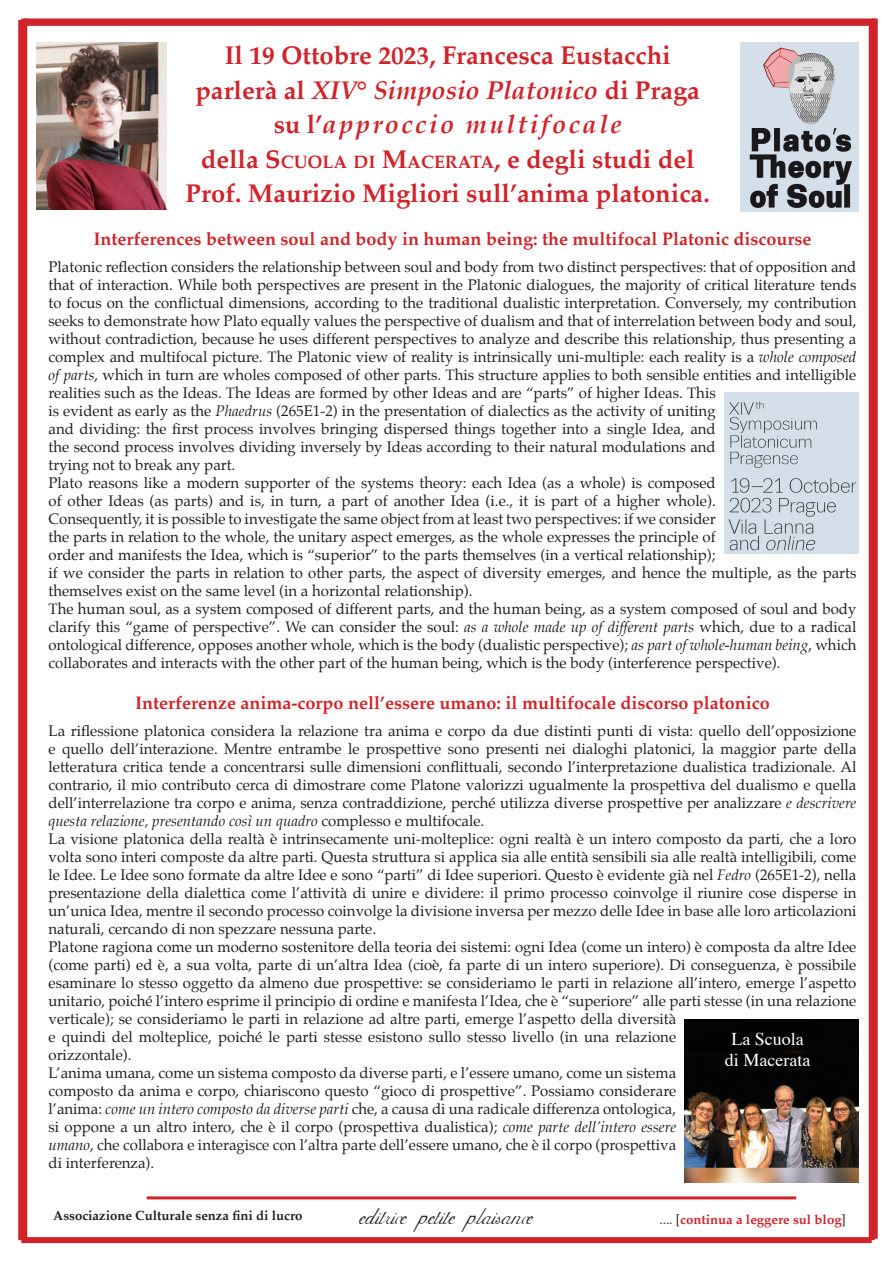
<style>
.page{position:relative;width:893px;height:1263px;background:#fff}
.page>*{position:absolute;margin:0;border:0;box-sizing:border-box;transform-origin:0 0}
.t1{font:38.4px "Adine Kirnberg";color:#231f20}
.t2{font:700 25.5px/34.5px "Palatino";color:#d1232a;text-align:center}
.t3{font:italic 700 25.5px "Palatino";color:#d1232a}
.t4{font:italic 700 25.5px "Palatino";letter-spacing:.1em;color:#d1232a}
.heading_3{font:700 18px "Palatino";color:#d1232a}
.t5{font:18px "Times";color:#fff}
.t6{font:15px/18px "Palatino";color:#231f20;text-align:justify}
.t7{font:700 13.2px "Palatino";color:#231f20}
.t8{font:700 13.2px "Palatino";color:#d1232a}
.s1{font-style:normal}
.s2{font-style:inherit}
.s3{font-size:17.85px}
.s4{font-style:italic}
.s5{font-weight:400;color:#231f20}
</style>
<div class="page">
<div style="left:21px;top:20px;width:851px;height:6px;background:#d1232a"></div>
<div style="left:21px;top:1237px;width:851px;height:6px;background:#d1232a"></div>
<div style="left:869px;top:20px;width:6px;height:1220px;background:#d1232a"></div>
<div style="left:18px;top:20px;width:6px;height:1220px;background:#d1232a"></div>
<div style="left:24px;top:18px;width:851px;height:6px;background:#d1232a"></div>
<div style="left:872px;top:18px;width:6px;height:1221px;background:#d1232a"></div>
<div style="left:21px;top:18px;width:6px;height:1221px;background:#d1232a"></div>
<hr style="left:147px;top:1196px;width:649px;height:3px;background:#d1232a">
<img style="left:36px;top:43px;width:131px;height:167px">
<img style="left:685px;top:1019px;width:174px;height:163px">
<img style="left:740px;top:43px;width:119px;height:168px">
<img style="left:724px;top:392px;width:135px;height:162px">
<p class="t2" style="left:225px;top:38px;width:448px">Il 19 Ottobre 2023, Francesca Eustacchi</p>
<p class="t3" style="left:195px;top:70px;width:506px"><span class="s1">parlerà al</span> XIV° Simposio Platonico <span class="s1">di Praga</span></p>
<p class="t4" style="left:274px;top:104px;width:350px"><span class="s1">su l’</span>approccio multifocale</p>
<p class="t2" style="left:186px;top:141px;width:526px">della <span class="s2">S</span><span class="s3">CUOLA DI</span> <span class="s2">M</span><span class="s3">ACERATA</span>, e degli studi del<br>Prof. Maurizio Migliori sull’anima platonica.</p>
<p class="heading_3" style="left:94px;top:224px;width:719px">Interferences between soul and body in human being: the multifocal Platonic discourse</p>
<p class="t6" style="left:49px;top:258px;width:809px;text-align:left">Platonic reflection considers the relationship between soul and body from two distinct perspectives: that of opposition and that of interaction. While both perspectives are present in the Platonic dialogues, the majority of critical literature tends to focus on the conflictual dimensions, according to the traditional dualistic interpretation. Conversely, my contribution seeks to demonstrate how Plato equally values the perspective of dualism and that of interrelation between body and soul, without contradiction, because he uses different perspectives to analyze and describe this relationship, thus presenting a complex and multifocal picture. The Platonic view of reality is intrinsically uni-multiple: each reality is a <span class="s4">whole composed of parts</span>, which in turn are wholes composed of other parts. This structure applies to both sensible entities and intelligible realities such as the Ideas. The Ideas are formed by other Ideas and are “parts” of higher Ideas. This<br>is evident as early as the <span class="s4">Phaedrus</span> (265E1-2) in the presentation of dialectics as the activity of uniting<br>and dividing: the first process involves bringing dispersed things together into a single Idea, and<br>the second process involves dividing inversely by Ideas according to their natural modulations and<br>trying not to break any part.</p>
<p class="t6" style="left:49px;top:474px;width:809px;text-align:left">Plato reasons like a modern supporter of the systems theory: each Idea (as a whole) is composed<br>of other Ideas (as parts) and is, in turn, a part of another Idea (i.e., it is part of a higher whole).<br>Consequently, it is possible to investigate the same object from at least two perspectives: if we consider<br>the parts in relation to the whole, the unitary aspect emerges, as the whole expresses the principle of<br>order and manifests the Idea, which is “superior” to the parts themselves (in a vertical relationship);<br>if we consider the parts in relation to other parts, the aspect of diversity emerges, and hence the multiple, as the parts themselves exist on the same level (in a horizontal relationship).</p>
<p class="t6" style="left:49px;top:600px;width:809px">The human soul, as a system composed of different parts, and the human being, as a system composed of soul and body clarify this “game of perspective”. We can consider the soul: <span class="s4">as a whole made up of different parts</span> which, due to a radical ontological difference, opposes another whole, which is the body (dualistic perspective); <span class="s4">as part of whole-human being</span>, which collaborates and interacts with the other part of the human being, which is the body (interference perspective).</p>
<p class="heading_3" style="left:135px;top:688px;width:636px">Interferenze anima-corpo nell’essere umano: il multifocale discorso platonico</p>
<p class="t6" style="left:49px;top:722px;width:809px">La riflessione platonica considera la relazione tra anima e corpo da due distinti punti di vista: quello dell’opposizione e quello dell’interazione. Mentre entrambe le prospettive sono presenti nei dialoghi platonici, la maggior parte della letteratura critica tende a concentrarsi sulle dimensioni conflittuali, secondo l’interpretazione dualistica tradizionale. Al contrario, il mio contributo cerca di dimostrare come Platone valorizzi ugualmente la prospettiva del dualismo e quella dell’interrelazione tra corpo e anima, senza contraddizione, perché utilizza diverse prospettive per analizzare <span class="s4">e descrivere questa relazione, presentando così un quadro</span> complesso e multifocale.</p>
<p class="t6" style="left:49px;top:830px;width:809px">La visione platonica della realtà è intrinsecamente uni-molteplice: ogni realtà è un intero composto da parti, che a loro volta sono interi composte da altre parti. Questa struttura si applica sia alle entità sensibili sia alle realtà intelligibili, come le Idee. Le Idee sono formate da altre Idee e sono “parti” di Idee superiori. Questo è evidente già nel <span class="s4">Fedro</span> (265E1-2), nella presentazione della dialettica come l’attività di unire e dividere: il primo processo coinvolge il riunire cose disperse in un’unica Idea, mentre il secondo processo coinvolge la divisione inversa per mezzo delle Idee in base alle loro articolazioni naturali, cercando di non spezzare nessuna parte.</p>
<p class="t6" style="left:49px;top:938px;width:809px;text-align:left">Platone ragiona come un moderno sostenitore della teoria dei sistemi: ogni Idea (come un intero) è composta da altre Idee (come parti) ed è, a sua volta, parte di un’altra Idea (cioè, fa parte di un intero superiore). Di conseguenza, è possibile esaminare lo stesso oggetto da almeno due prospettive: se consideriamo le parti in relazione all’intero, emerge l’aspetto unitario, poiché l’intero esprime il principio di ordine e manifesta l’Idea, che è “superiore” alle parti stesse (in una relazione verticale); se consideriamo le parti in relazione ad altre parti, emerge l’aspetto della diversità<br>e quindi del molteplice, poiché le parti stesse esistono sullo stesso livello (in una relazione<br>orizzontale).</p>
<p class="t6" style="left:49px;top:1064px;width:629px">L’anima umana, come un sistema composto da diverse parti, e l’essere umano, come un sistema composto da anima e corpo, chiariscono questo “gioco di prospettive”. Possiamo considerare l’anima: <span class="s4">come un intero composto da diverse parti</span> che, a causa di una radicale differenza ontologica, si oppone a un altro intero, che è il corpo (prospettiva dualistica); <span class="s4">come parte dell’intero essere umano</span>, che collabora e interagisce con l’altra parte dell’essere umano, che è il corpo (prospettiva di interferenza).</p>
<p class="t5" style="left:731px;top:1022px;width:74px">La Scuola</p>
<p class="t5" style="left:725px;top:1043px;width:87px">di Macerata</p>
<p class="t7" style="left:53px;top:1204px;width:251px">Associazione Culturale senza fini di lucro</p>
<p class="t1" style="left:360px;top:1198px;width:175px">editrice petite plaisance</p>
<p class="t8" style="left:659px;top:1208px;width:188px"><span class="s5">.... [</span>continua a leggere sul blog<span class="s5">]</span></p>
</div>
